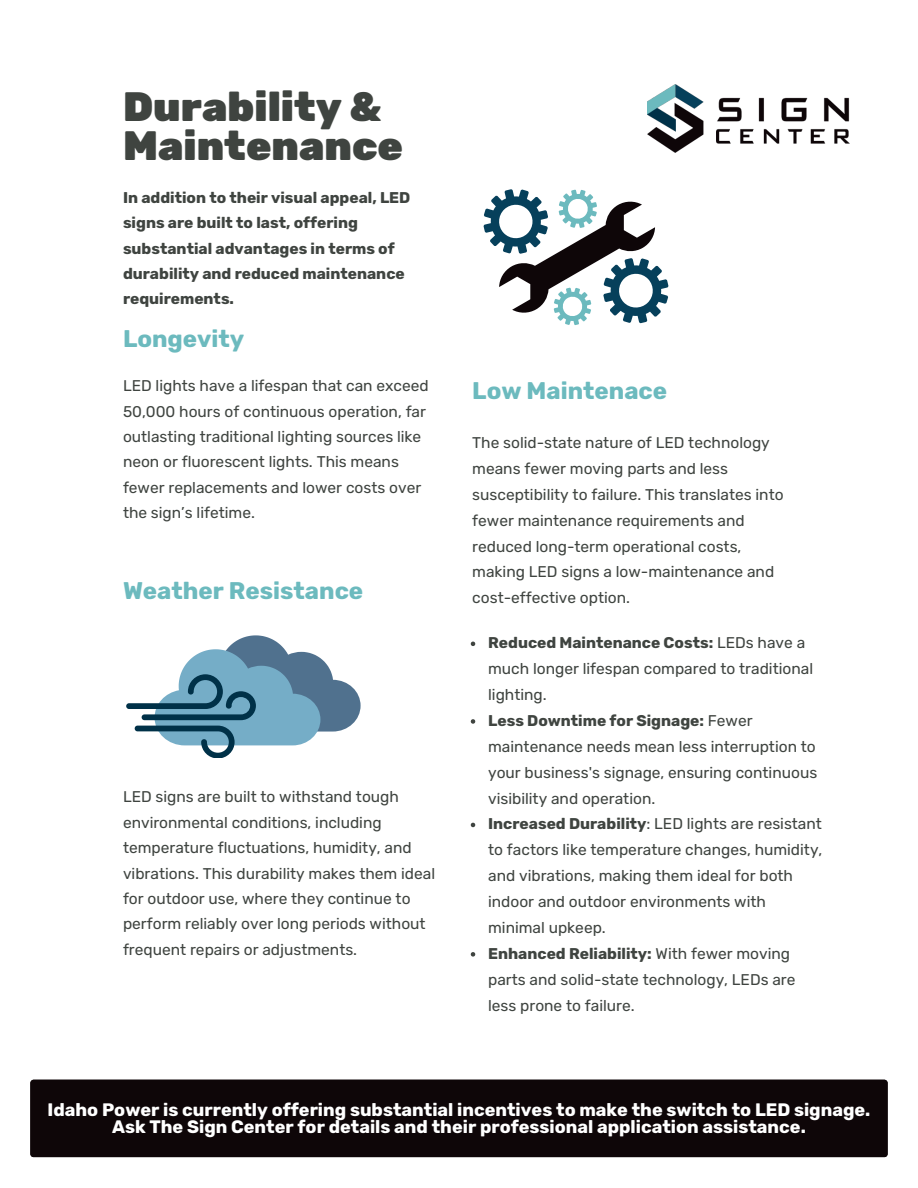
<style>
.page{position:relative;width:918px;height:1188px;background:#fff}
.page>*{position:absolute;margin:0;border:0;box-sizing:border-box;transform-origin:0 0}
.t1{font:900 40.95px/39.2px "Rubik";color:#3f4440}
.t2{font:700 24px "Rubik";color:#6cbabe}
.t3{font:700 18px/16.8px "Rubik";color:#fff;text-align:center}
.t4{font:15.45px/25.8px "Rubik";color:#3f4440}
.t5{font:700 15.45px/25.3px "Rubik";color:#3f4440}
.s1{font-weight:700}
</style>
<div class="page">
<svg style="left:126px;top:635px;width:235px;height:123px"></svg>
<svg style="left:483px;top:189px;width:186px;height:136px"></svg>
<svg style="left:471px;top:642px;width:4px;height:4px"></svg>
<svg style="left:471px;top:719px;width:4px;height:5px"></svg>
<svg style="left:471px;top:823px;width:4px;height:4px"></svg>
<svg style="left:471px;top:952px;width:4px;height:5px"></svg>
<img style="left:647px;top:84px;width:203px;height:69px">
<div style="left:30px;top:1080px;width:858px;height:77px;background:#0e0608"></div>
<h1 class="t1" style="left:123px;top:88px;width:282px">Durability &amp;<br>Maintenance</h1>
<p class="t5" style="left:123px;top:185px;width:289px">In addition to their visual appeal, LED signs are built to last, offering substantial advantages in terms of durability and reduced maintenance requirements.</p>
<h4 class="t2" style="left:123px;top:324px;width:123px">Longevity</h4>
<h2 class="t4" style="left:123px;top:373px;width:307px;line-height:25.3px">LED lights have a lifespan that can exceed 50,000 hours of continuous operation, far outlasting traditional lighting sources like neon or fluorescent lights. This means fewer replacements and lower costs over the sign’s lifetime.</h2>
<p class="t2" style="left:123px;top:576px;width:242px">Weather Resistance</p>
<h2 class="t4" style="left:123px;top:784px;width:314px;line-height:25.3px">LED signs are built to withstand tough environmental conditions, including temperature fluctuations, humidity, and vibrations. This durability makes them ideal for outdoor use, where they continue to perform reliably over long periods without frequent repairs or adjustments.</h2>
<h2 class="t2" style="left:472px;top:376px;width:196px">Low Maintenace</h2>
<p class="t4" style="left:472px;top:430px;width:313px">The solid-state nature of LED technology means fewer moving parts and less susceptibility to failure. This translates into fewer maintenance requirements and reduced long-term operational costs, making LED signs a low-maintenance and cost-effective option.</p>
<p class="t4" style="left:488px;top:630px;width:326px"><span class="s1">Reduced Maintenance Costs:</span> LEDs have a much longer lifespan compared to traditional lighting.</p>
<p class="t4" style="left:488px;top:708px;width:331px"><span class="s1">Less Downtime for Signage:</span> Fewer maintenance needs mean less interruption to your business's signage, ensuring continuous visibility and operation.</p>
<p class="t4" style="left:488px;top:811px;width:336px"><span class="s1">Increased Durability</span>: LED lights are resistant to factors like temperature changes, humidity, and vibrations, making them ideal for both indoor and outdoor environments with minimal upkeep.</p>
<p class="t4" style="left:488px;top:941px;width:309px"><span class="s1">Enhanced Reliability:</span> With fewer moving parts and solid-state technology, LEDs are less prone to failure.</p>
<p class="t3" style="left:48px;top:1101px;width:824px">Idaho Power is currently offering substantial incentives to make the switch to LED signage.<br>Ask The Sign Center for details and their professional application assistance.</p>
</div>
